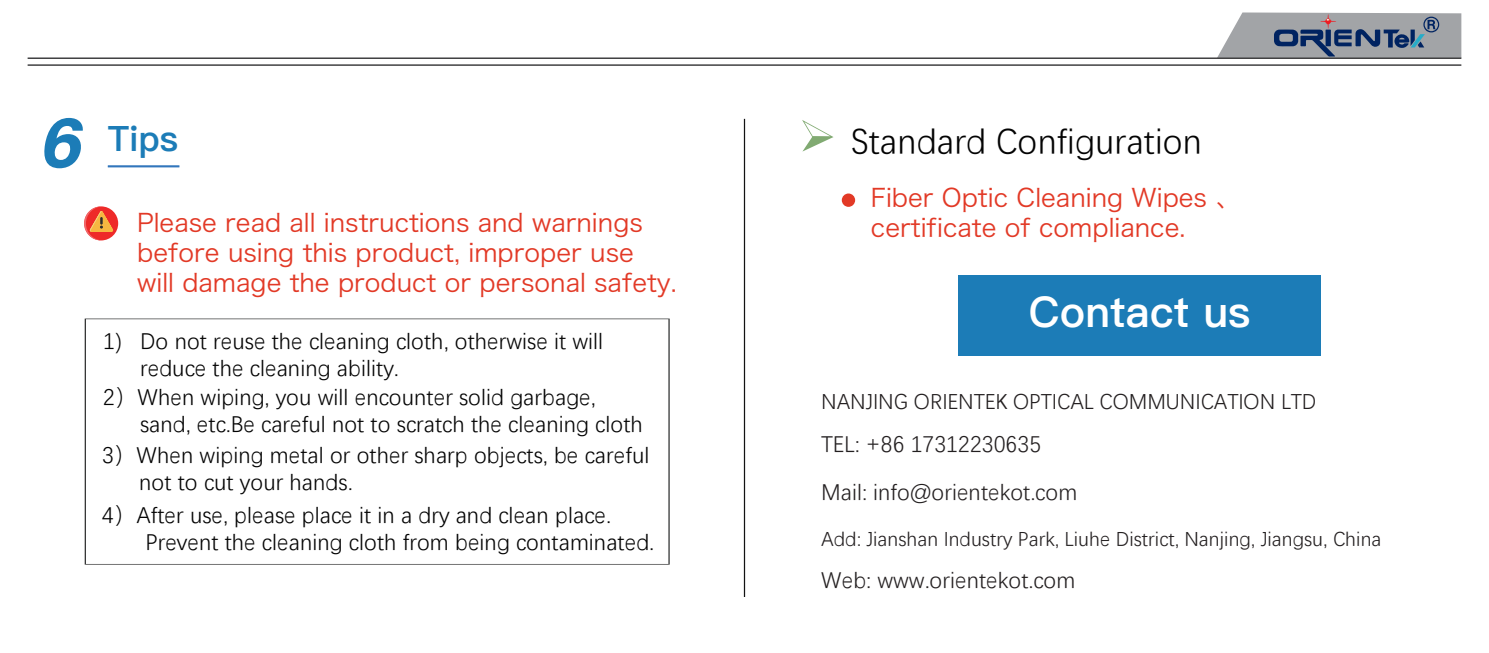
<style>
.page{position:relative;width:1489px;height:653px;background:#fff}
.page>*{position:absolute;margin:0;border:0;box-sizing:border-box;transform-origin:0 0}
.t1{font:42.5px "Ping Fang SC Heavy";color:#fff}
.t2{font:35px "Deng Xian";color:#030303}
.t3{font:35px "Ping Fang SC Heavy";color:#1c7cb7}
.t4{font:25px/30px "Hiragino Sans GB W3";color:#e23926}
.t5{font:22.5px/27px "Deng Xian";color:#030303}
.t6{font:22.5px "Deng Xian";color:#231f20}
.t7{font:21.25px "Deng Xian";color:#231f20}
.t8{font:19.75px "Deng Xian";color:#231f20}
</style>
<div class="page">
<div style="left:958px;top:275px;width:362px;height:80px;background:#1c7cb7"></div>
<svg style="left:1217px;top:12px;width:244px;height:45px;background:#9097a3"></svg>
<hr style="left:28px;top:57px;width:1433px;height:2px;background:#404041">
<hr style="left:28px;top:64px;width:1433px;height:2px;background:#404041">
<svg style="left:108px;top:165px;width:71px;height:2px"></svg>
<hr style="left:743px;top:119px;width:2px;height:478px;background:#121212">
<div style="left:84px;top:206px;width:34px;height:34px;background:#ee2a29;border-radius:50%"></div>
<svg style="left:84px;top:206px;width:29px;height:34px"></svg>
<svg style="left:85px;top:319px;width:584px;height:246px"></svg>
<svg style="left:802px;top:120px;width:31px;height:32px"></svg>
<div style="left:841px;top:193px;width:14px;height:14px;background:#e23926;border-radius:50%"></div>
<h2 class="t3" style="left:108px;top:118px;width:72px">Tips</h2>
<p class="t4" style="left:137px;top:207px;width:541px">Please read all instructions and warnings before using this product, improper use will damage the product or personal safety.</p>
<p class="t5" style="left:103px;top:327px;width:501px">1) Do not reuse the cleaning cloth, otherwise it will</p>
<p class="t5" style="left:140px;top:354px;width:260px">reduce the cleaning ability.</p>
<p class="t5" style="left:103px;top:382px;width:494px">2）When wiping, you will encounter solid garbage,</p>
<p class="t5" style="left:140px;top:409px;width:504px">sand, etc.Be careful not to scratch the cleaning cloth</p>
<p class="t5" style="left:139px;top:440px;width:511px;text-indent:-37px">3）When wiping metal or other sharp objects, be careful not to cut your hands.</p>
<p class="t5" style="left:145px;top:500px;width:510px;text-indent:-43px">4）After use, please place it in a dry and clean place.<br>Prevent the cleaning cloth from being contaminated.</p>
<h2 class="t2" style="left:850px;top:119px;width:353px">Standard Configuration</h2>
<p class="t4" style="left:871px;top:182px;width:371px">Fiber Optic Cleaning Wipes 、certificate of compliance.</p>
<h1 class="t1" style="left:1028px;top:286px;width:223px">Contact us</h1>
<p class="t7" style="left:821px;top:387px;width:497px">NANJING ORIENTEK OPTICAL COMMUNICATION LTD</p>
<p class="t6" style="left:821px;top:430px;width:221px">TEL: +86 17312230635</p>
<p class="t6" style="left:821px;top:477px;width:257px">Mail: info@orientekot.com</p>
<p class="t8" style="left:821px;top:526px;width:561px">Add: Jianshan Industry Park, Liuhe District, Nanjing, Jiangsu, China</p>
<p class="t6" style="left:821px;top:566px;width:256px">Web: www.orientekot.com</p>
</div>
